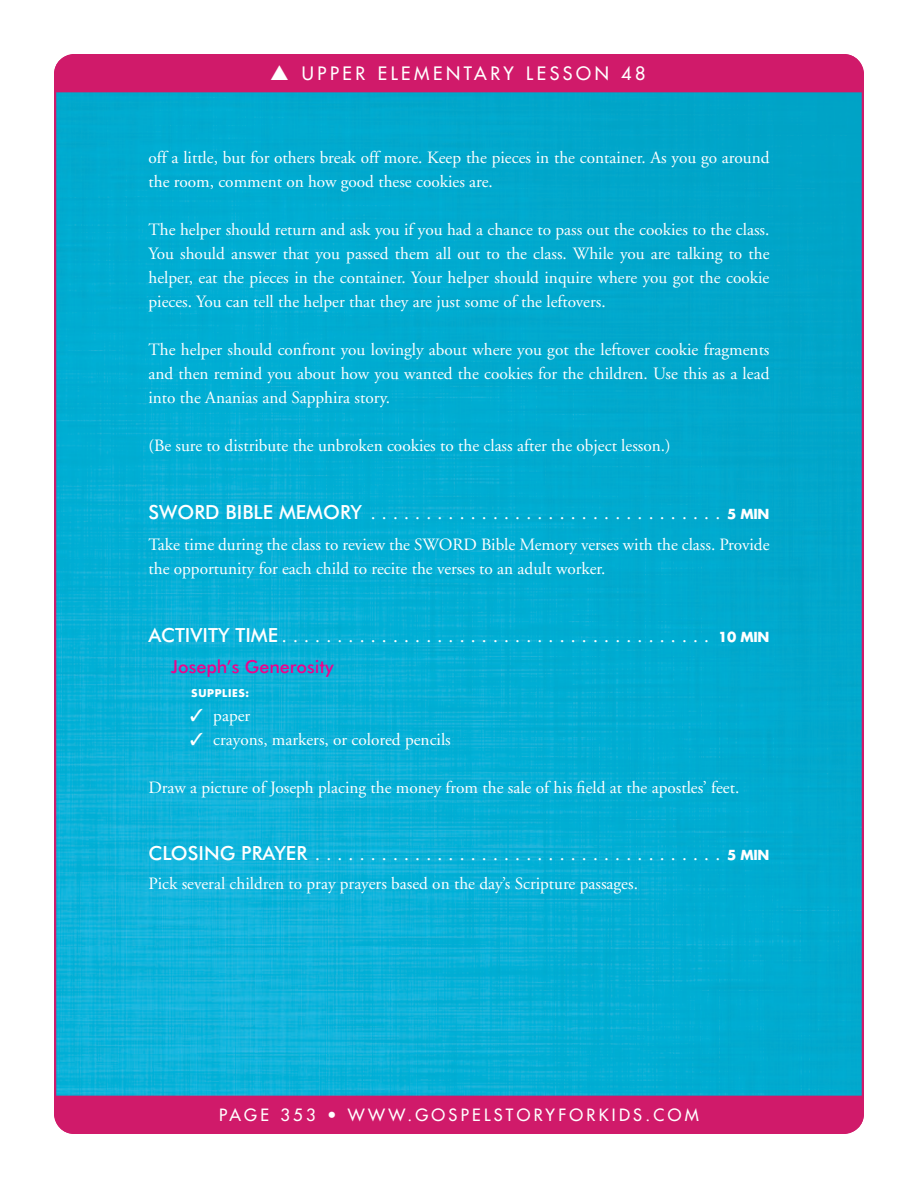
<style>
.page{position:relative;width:918px;height:1188px;background:#fff}
.page>*{position:absolute;margin:0;border:0;box-sizing:border-box;transform-origin:0 0}
.SUB_1{font:19.5px "Adobe Garamond";color:#fff}
.t1{font:18px "Futura";letter-spacing:.2em;color:#fff}
.LS_Subhead_2{font:500 18px "Futura BT";color:#ed028c}
.TXT{font:17.25px/24px "Adobe Garamond";color:#fff}
.t2{font:16.5px "Futura";letter-spacing:.2em;color:#fff}
.LS_Supply_List_Inden{font:700 10.5px "Futura";letter-spacing:.06em;color:#fff}
.s1{font-family:"Futura BT";font-weight:500}
.s2{font-family:"Futura";font-weight:700;font-size:13.5px}
</style>
<div class="page">
<img style="left:57px;top:92px;width:804px;height:1004px">
<div style="left:54px;top:54px;width:810px;height:38px;background:#d01a6a"></div>
<div style="left:54px;top:1096px;width:810px;height:38px;background:#d01a6a"></div>
<p class="t1" style="left:270px;top:62px;width:377px">▲ UPPER ELEMENTARY LESSON 48</p>
<p class="TXT" style="left:148px;top:146px;width:623px">off a little, but for others break off more. Keep the pieces in the container. As you go around the room, comment on how good these cookies are.</p>
<p class="TXT" style="left:148px;top:218px;width:623px;text-align:justify">The helper should return and ask you if you had a chance to pass out the cookies to the class.<br>You should answer that you passed them all out to the class. While you are talking to the helper, eat the pieces in the container. Your helper should inquire where you got the cookie pieces. You can tell the helper that they are just some of the leftovers.</p>
<p class="TXT" style="left:148px;top:338px;width:623px;text-align:justify">The helper should confront you lovingly about where you got the leftover cookie fragments and then remind you about how you wanted the cookies for the children. Use this as a lead into the Ananias and Sapphira story.</p>
<p class="TXT" style="left:148px;top:434px;width:524px">(Be sure to distribute the unbroken cookies to the class after the object lesson.)</p>
<p class="SUB_1" style="left:148px;top:503px;width:623px"><span class="s1">SWORD BIBLE MEMORY</span> ................................ <span class="s2">5 MIN</span></p>
<p class="TXT" style="left:148px;top:533px;width:623px">Take time during the class to review the SWORD Bible Memory verses with the class. Provide the opportunity for each child to recite the verses to an adult worker.</p>
<p class="SUB_1" style="left:148px;top:626px;width:623px"><span class="s1">ACTIVITY TIME</span>....................................... <span class="s2">10 MIN</span></p>
<p class="LS_Subhead_2" style="left:171px;top:656px;width:164px">Joseph’s Generosity</p>
<p class="LS_Supply_List_Inden" style="left:191px;top:686px;width:60px">SUPPLIES:</p>
<p class="TXT" style="left:190px;top:704px;width:62px">✓ paper</p>
<p class="TXT" style="left:190px;top:728px;width:262px">✓ crayons, markers, or colored pencils</p>
<p class="TXT" style="left:148px;top:776px;width:592px">Draw a picture of Joseph placing the money from the sale of his field at the apostles’ feet.</p>
<p class="SUB_1" style="left:148px;top:843px;width:623px"><span class="s1">CLOSING PRAYER</span>..................................... <span class="s2">5 MIN</span></p>
<p class="TXT" style="left:148px;top:872px;width:491px">Pick several children to pray prayers based on the day’s Scripture passages.</p>
<p class="t2" style="left:219px;top:1104px;width:481px">PAGE 353 • WWW.GOSPELSTORYFORKIDS.COM</p>
</div>
